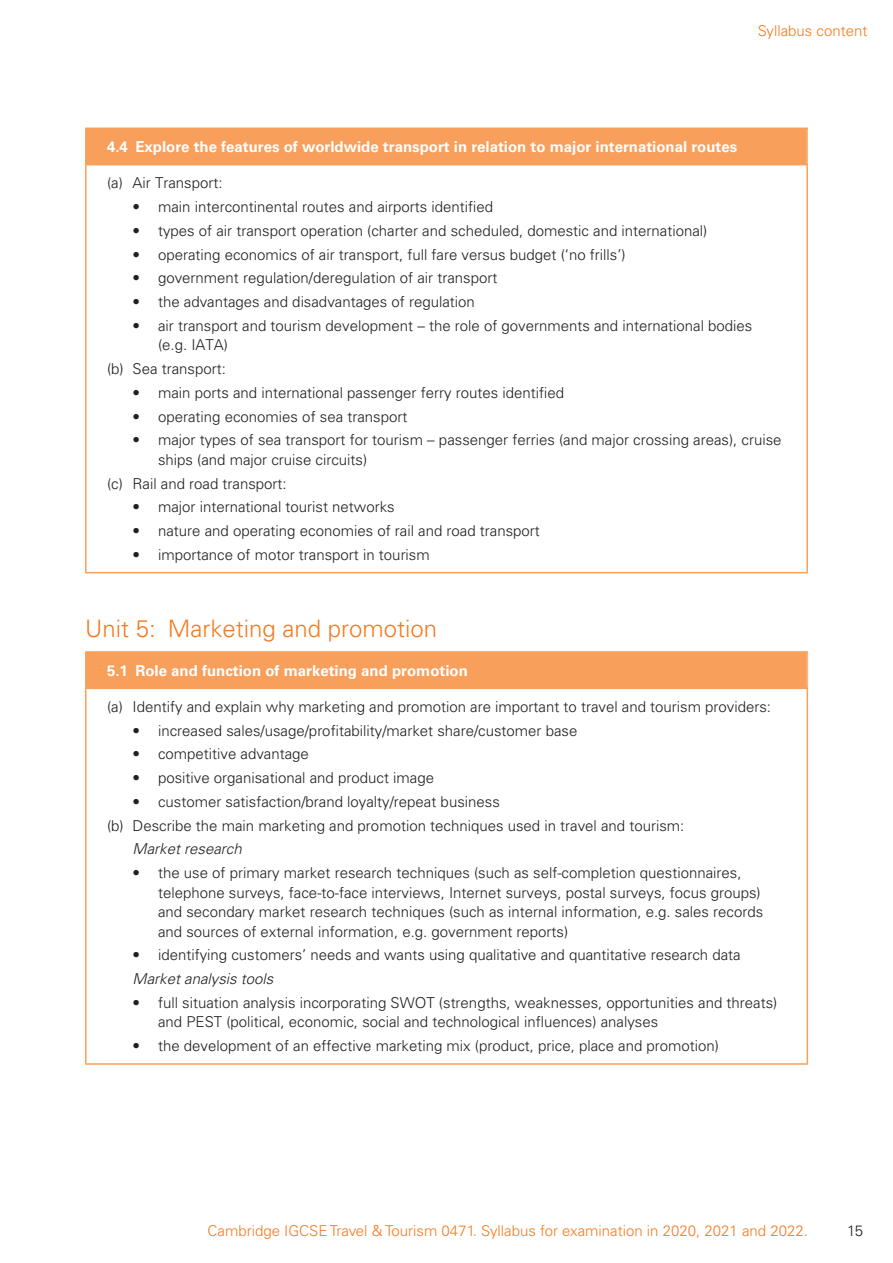
<style>
.page{position:relative;width:893px;height:1263px;background:#fff}
.page>*{position:absolute;margin:0;border:0;box-sizing:border-box;transform-origin:0 0}
.t1{font:300 24px "Univers LT Std";color:#f47b21}
.t2{font:300 15px/19.5px "Univers LT Std";color:#231f20}
.t3{font:700 15px "Univers LT Std";color:#fff}
.t4{font:300 15px "Univers LT Std";color:#f47b21}
.t5{font:italic 300 15px "Univers LT Std";color:#231f20}
</style>
<div class="page">
<div style="left:86px;top:128px;width:721px;height:37px;background:#f89f5b"></div>
<hr style="left:85px;top:128px;width:723px;height:1px;background:#f89f5b">
<hr style="left:85px;top:129px;width:2px;height:35px;background:#f89f5b">
<hr style="left:806px;top:129px;width:2px;height:35px;background:#fab783">
<hr style="left:85px;top:164px;width:723px;height:1px;background:#f89f5b">
<hr style="left:85px;top:165px;width:2px;height:407px;background:#f89f5b">
<hr style="left:806px;top:165px;width:2px;height:407px;background:#f89f5b">
<hr style="left:85px;top:572px;width:723px;height:1px;background:#f89f5b">
<div style="left:86px;top:652px;width:721px;height:36px;background:#f89f5b"></div>
<hr style="left:85px;top:651px;width:723px;height:2px;background:#f89f5b">
<hr style="left:85px;top:653px;width:2px;height:34px;background:#f89f5b">
<hr style="left:807px;top:653px;width:1px;height:34px;background:#fab783">
<hr style="left:85px;top:687px;width:723px;height:2px;background:#f89f5b">
<hr style="left:85px;top:689px;width:2px;height:374px;background:#f89f5b">
<hr style="left:807px;top:689px;width:1px;height:374px;background:#f89f5b">
<hr style="left:85px;top:1063px;width:723px;height:2px;background:#f89f5b">
<p class="t4" style="left:758px;top:22px;width:111px">Syllabus content</p>
<p class="t3" style="left:107px;top:138px;width:632px">4.4 Explore the features of worldwide transport in relation to major international routes</p>
<p class="t2" style="left:107px;top:173px;width:117px">(a) Air Transport:</p>
<p class="t2" style="left:133px;top:197px;width:362px">• main intercontinental routes and airports identified</p>
<p class="t2" style="left:133px;top:221px;width:576px">• types of air transport operation (charter and scheduled, domestic and international)</p>
<p class="t2" style="left:133px;top:244px;width:495px">• operating economics of air transport, full fare versus budget (‘no frills’)</p>
<p class="t2" style="left:133px;top:268px;width:366px">• government regulation/deregulation of air transport</p>
<p class="t2" style="left:133px;top:292px;width:344px">• the advantages and disadvantages of regulation</p>
<p class="t2" style="left:158px;top:316px;width:596px;text-indent:-26px">• air transport and tourism development – the role of governments and international bodies (e.g. IATA)</p>
<p class="t2" style="left:107px;top:359px;width:120px">(b) Sea transport:</p>
<p class="t2" style="left:133px;top:383px;width:433px">• main ports and international passenger ferry routes identified</p>
<p class="t2" style="left:133px;top:406px;width:276px">• operating economies of sea transport</p>
<p class="t2" style="left:158px;top:430px;width:625px;text-indent:-26px">• major types of sea transport for tourism – passenger ferries (and major crossing areas), cruise ships (and major cruise circuits)</p>
<p class="t2" style="left:107px;top:473px;width:181px">(c) Rail and road transport:</p>
<p class="t2" style="left:133px;top:497px;width:264px">• major international tourist networks</p>
<p class="t2" style="left:133px;top:521px;width:409px">• nature and operating economies of rail and road transport</p>
<p class="t2" style="left:133px;top:545px;width:299px">• importance of motor transport in tourism</p>
<h1 class="t1" style="left:85px;top:614px;width:354px">Unit 5: Marketing and promotion</h1>
<p class="t3" style="left:107px;top:661px;width:362px">5.1 Role and function of marketing and promotion</p>
<p class="t2" style="left:107px;top:697px;width:666px">(a) Identify and explain why marketing and promotion are important to travel and tourism providers:</p>
<p class="t2" style="left:133px;top:721px;width:446px">• increased sales/usage/profitability/market share/customer base</p>
<p class="t2" style="left:133px;top:744px;width:178px">• competitive advantage</p>
<p class="t2" style="left:133px;top:768px;width:303px">• positive organisational and product image</p>
<p class="t2" style="left:107px;top:790px;width:579px;line-height:23.7px;text-indent:26px">• customer satisfaction/brand loyalty/repeat business<br>(b) Describe the main marketing and promotion techniques used in travel and tourism:</p>
<p class="t5" style="left:133px;top:840px;width:111px">Market research</p>
<p class="t2" style="left:158px;top:863px;width:607px;text-indent:-26px">• the use of primary market research techniques (such as self-completion questionnaires, telephone surveys, face-to-face interviews, Internet surveys, postal surveys, focus groups) and secondary market research techniques (such as internal information, e.g. sales records and sources of external information, e.g. government reports)</p>
<p class="t2" style="left:133px;top:945px;width:610px">• identifying customers’ needs and wants using qualitative and quantitative research data</p>
<p class="t5" style="left:133px;top:970px;width:142px">Market analysis tools</p>
<p class="t2" style="left:158px;top:993px;width:621px;text-indent:-26px">• full situation analysis incorporating SWOT (strengths, weaknesses, opportunities and threats) and PEST (political, economic, social and technological influences) analyses</p>
<p class="t2" style="left:133px;top:1036px;width:588px">• the development of an effective marketing mix (product, price, place and promotion)</p>
<p class="t4" style="left:208px;top:1221px;width:602px">Cambridge IGCSE Travel &amp; Tourism 0471. Syllabus for examination in 2020, 2021 and 2022.</p>
<p class="t2" style="left:847px;top:1220px;width:17px">15</p>
</div>
